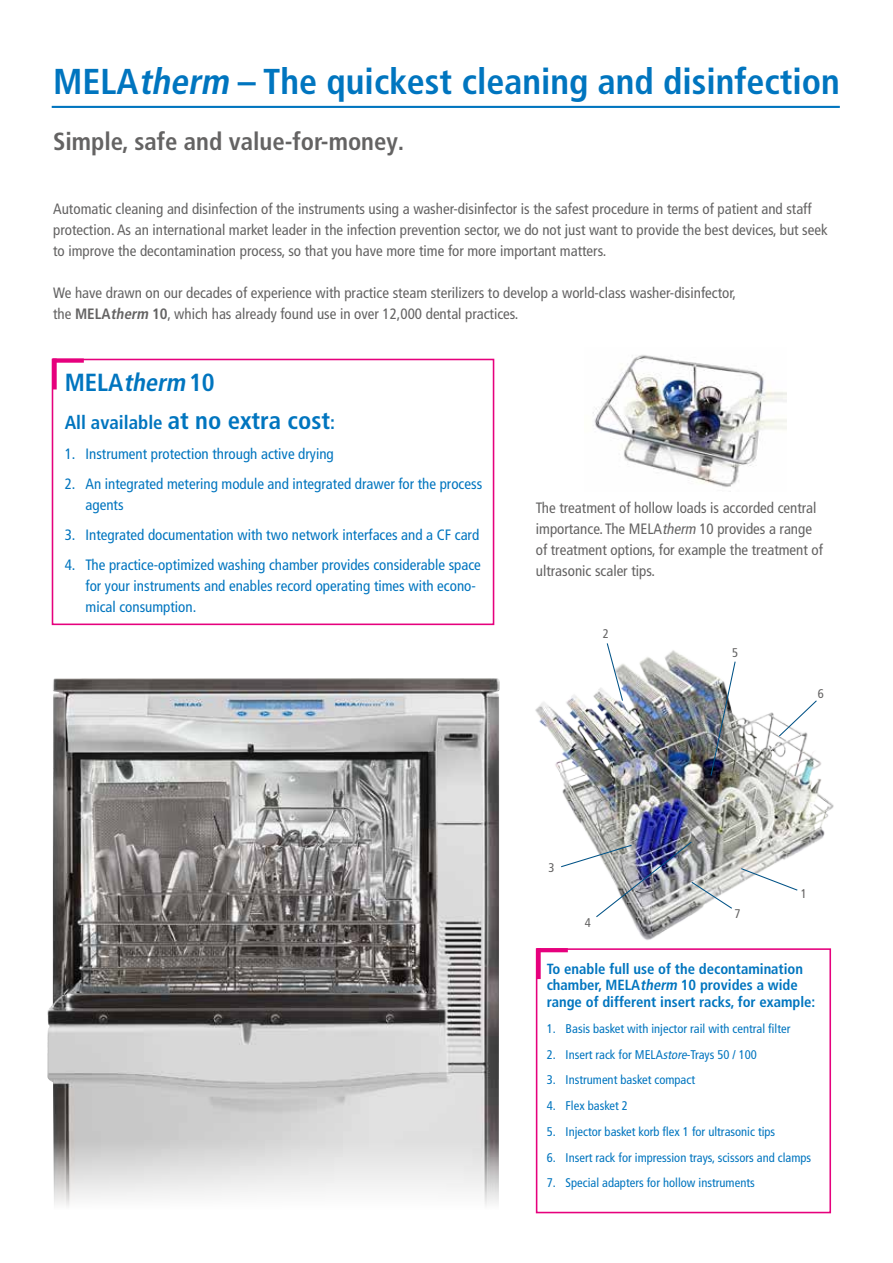
<style>
.page{position:relative;width:893px;height:1263px;background:#fff}
.page>*{position:absolute;margin:0;border:0;box-sizing:border-box;transform-origin:0 0}
.t1{font:700 condensed 36px "Frutiger LT Pro";color:#0075bf}
.t2{font:700 condensed 24.75px "Frutiger LT Pro";color:#646363}
.t3{font:700 condensed 24.75px "Frutiger LT Pro";color:#0075bf}
.t4{font:700 condensed 18.9px "Frutiger LT Pro";color:#0075bf}
.t5{font:condensed 15px/21px "Frutiger LT Pro";color:#646363}
.t6{font:condensed 15px/21px "Frutiger LT Pro";color:#0075bf}
.t7{font:700 condensed 14.7px/16.8px "Frutiger LT Pro";color:#0075bf}
.t8{font:condensed 12.6px "Frutiger LT Pro";color:#0075bf}
.t9{font:condensed 12.6px "Frutiger LT Pro";color:#646363}
.s1{font-style:italic}
.s2{font-weight:700}
.s3{font-weight:700;font-style:italic}
.s4{font-size:24.75px}
</style>
<div class="page">
<img style="left:47px;top:678px;width:453px;height:463px">
<hr style="left:52px;top:106px;width:788px;height:2px;background:#0075bf">
<div style="left:52px;top:359px;width:442px;height:266px;border:2px solid #e6007d"></div>
<div style="left:53px;top:358px;width:31px;height:5px;background:#e6007d"></div>
<div style="left:52px;top:358px;width:5px;height:31px;background:#e6007d"></div>
<img style="left:535px;top:650px;width:299px;height:290px">
<svg style="left:740px;top:867px;width:59px;height:24px"></svg>
<img style="left:560px;top:840px;width:173px;height:78px">
<svg style="left:778px;top:699px;width:40px;height:38px"></svg>
<img style="left:710px;top:660px;width:26px;height:117px">
<svg style="left:606px;top:643px;width:18px;height:59px"></svg>
<div style="left:536px;top:948px;width:295px;height:265px;border:2px solid #e6007d"></div>
<hr style="left:536px;top:948px;width:32px;height:4px;background:#e6007d">
<div style="left:536px;top:948px;width:5px;height:31px;background:#e6007d"></div>
<svg style="left:53px;top:1141px;width:446px;height:65px"></svg>
<img style="left:593px;top:355px;width:194px;height:137px">
<h1 class="t1" style="left:53px;top:60px;width:788px">MELA<span class="s1">therm</span> – The quickest cleaning and disinfection</h1>
<h2 class="t2" style="left:53px;top:126px;width:353px">Simple, safe and value-for-money.</h2>
<p class="t5" style="left:53px;top:199px;width:776px">Automatic cleaning and disinfection of the instruments using a washer-disinfector is the safest procedure in terms of patient and staff protection. As an international market leader in the infection prevention sector, we do not just want to provide the best devices, but seek to improve the decontamination process, so that you have more time for more important matters.</p>
<p class="t5" style="left:53px;top:283px;width:684px">We have drawn on our decades of experience with practice steam sterilizers to develop a world-class washer-disinfector, the <span class="s2">MELA</span><span class="s3">therm</span> <span class="s2">10</span>, which has already found use in over 12,000 dental practices.</p>
<h2 class="t3" style="left:65px;top:367px;width:152px">MELA<span class="s1">therm</span>10</h2>
<p class="t4" style="left:65px;top:412px;width:272px">All available <span class="s4">at no extra cost</span>:</p>
<p class="t6" style="left:65px;top:444px;width:271px">1. Instrument protection through active drying</p>
<p class="t6" style="left:86px;top:474px;width:398px;text-indent:-21px">2. An integrated metering module and integrated drawer for the process agents</p>
<p class="t6" style="left:65px;top:525px;width:416px">3. Integrated documentation with two network interfaces and a CF card</p>
<p class="t6" style="left:86px;top:554px;width:397px;text-indent:-21px">4. The practice-optimized washing chamber provides considerable space for your instruments and enables record operating times with econo&shy;mical consumption.</p>
<p class="t5" style="left:536px;top:497px;width:289px">The treatment of hollow loads is accorded central importance. The MELA<span class="s1">therm</span> 10 provides a range of treatment options, for example the treatment of ultrasonic scaler tips.</p>
<p class="t9" style="left:603px;top:626px;width:8px">2</p>
<p class="t9" style="left:732px;top:645px;width:8px">5</p>
<p class="t9" style="left:818px;top:687px;width:8px">6</p>
<p class="t9" style="left:549px;top:860px;width:8px">3</p>
<p class="t9" style="left:585px;top:915px;width:8px">4</p>
<p class="t9" style="left:735px;top:906px;width:8px">7</p>
<p class="t9" style="left:801px;top:886px;width:8px">1</p>
<p class="t7" style="left:547px;top:960px;width:270px">To enable full use of the decontamination chamber, MELA<span class="s1">therm</span> 10 provides a wide range of different insert racks, for example:</p>
<p class="t8" style="left:547px;top:1021px;width:245px">1. Basis basket with injector rail with central filter</p>
<p class="t8" style="left:547px;top:1047px;width:212px">2. Insert rack for MELA<span class="s1">store</span>-Trays 50 / 100</p>
<p class="t8" style="left:547px;top:1073px;width:150px">3. Instrument basket compact</p>
<p class="t8" style="left:547px;top:1098px;width:83px">4. Flex basket 2</p>
<p class="t8" style="left:547px;top:1124px;width:230px">5. Injector basket korb flex 1 for ultrasonic tips</p>
<p class="t8" style="left:547px;top:1150px;width:266px">6. Insert rack for impression trays, scissors and clamps</p>
<p class="t8" style="left:547px;top:1175px;width:210px">7. Special adapters for hollow instruments</p>
</div>
